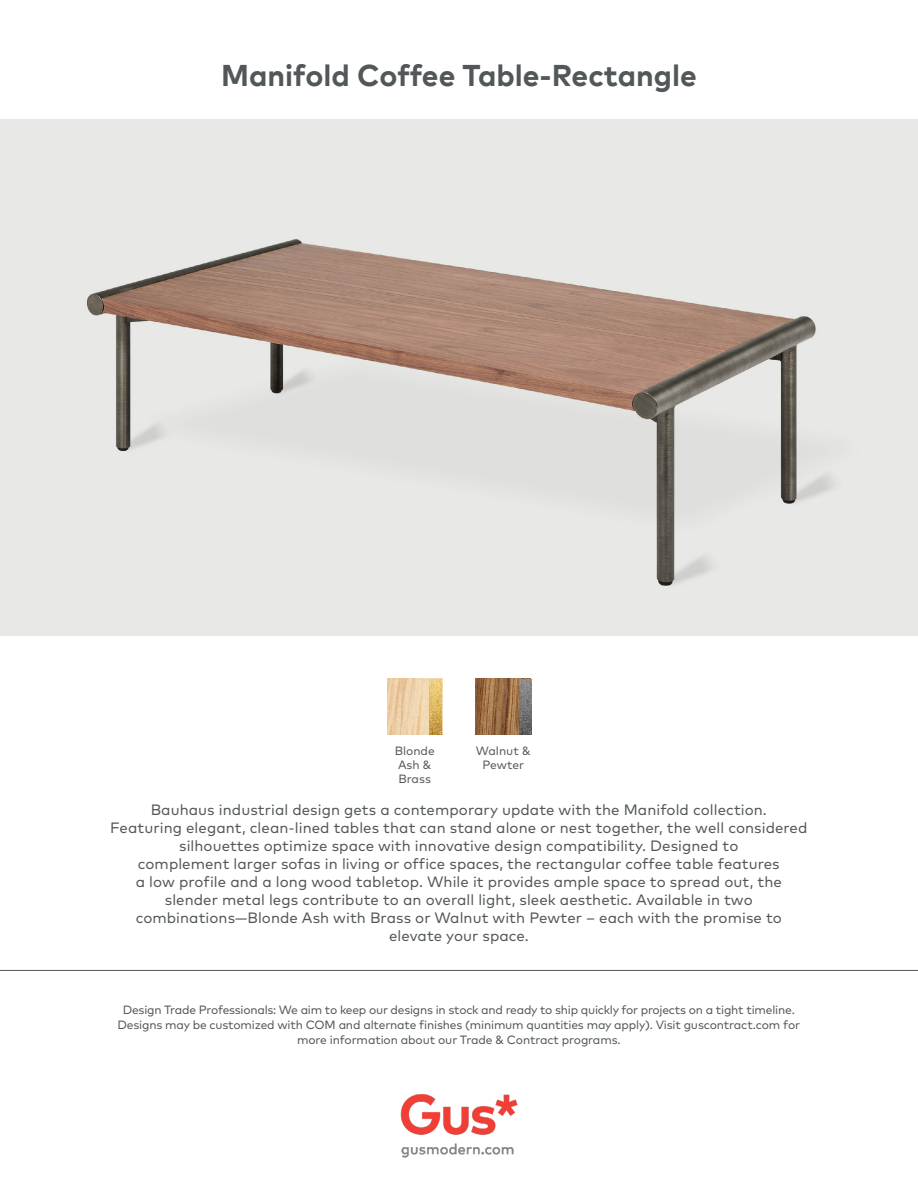
<style>
.page{position:relative;width:918px;height:1188px;background:#fff}
.page>*{position:absolute;margin:0;border:0;box-sizing:border-box;transform-origin:0 0}
.Product_Title{font:700 30px "Mark";color:#525759}
.Description{font:15px/18px "Mark Pro";letter-spacing:.005em;color:#525759;text-align:center}
.t1{font:12px/15px "Mark Pro";letter-spacing:-.015em;color:#525759;text-align:center}
.t2{font:12px "Mark Pro";color:#545759}
</style>
<div class="page">
<img style="left:400px;top:1094px;width:118px;height:64px">
<img style="left:0;top:119px;width:918px;height:516px">
<hr style="left:0;top:970px;width:918px;height:1px;background:#545759">
<img style="left:387px;top:679px;width:55px;height:55px">
<img style="left:476px;top:679px;width:43px;height:55px">
<img style="left:429px;top:679px;width:12px;height:55px">
<img style="left:519px;top:679px;width:12px;height:55px">
<p class="Product_Title" style="left:221px;top:56px;width:477px">Manifold Coffee Table-Rectangle</p>
<p class="t2" style="left:395px;top:741px;width:42px">Blonde</p>
<p class="t2" style="left:398px;top:756px;width:35px">Ash &amp;</p>
<p class="t2" style="left:398px;top:770px;width:34px">Brass</p>
<p class="t2" style="left:476px;top:741px;width:56px">Walnut &amp;</p>
<p class="t2" style="left:482px;top:756px;width:43px">Pewter</p>
<p class="Description" style="left:151px;top:800px;width:618px">Bauhaus industrial design gets a contemporary update with the Manifold collection.</p>
<p class="Description" style="left:110px;top:818px;width:699px">Featuring elegant, clean-lined tables that can stand alone or nest together, the well considered silhouettes optimize space with innovative design compatibility. Designed to</p>
<p class="Description" style="left:138px;top:854px;width:643px">complement larger sofas in living or office spaces, the rectangular coffee table features</p>
<p class="Description" style="left:136px;top:872px;width:648px">a low profile and a long wood tabletop. While it provides ample space to spread out, the</p>
<p class="Description" style="left:165px;top:890px;width:589px">slender metal legs contribute to an overall light, sleek aesthetic. Available in two</p>
<p class="Description" style="left:136px;top:908px;width:648px">combinations—Blonde Ash with Brass or Walnut with Pewter – each with the promise to</p>
<p class="Description" style="left:389px;top:926px;width:141px">elevate your space.</p>
<p class="t1" style="left:118px;top:1001px;width:684px">Design Trade Professionals: We aim to keep our designs in stock and ready to ship quickly for projects on a tight timeline.<br>Designs may be customized with COM and alternate finishes (minimum quantities may apply). Visit guscontract.com for more information about our Trade &amp; Contract programs.</p>
</div>
